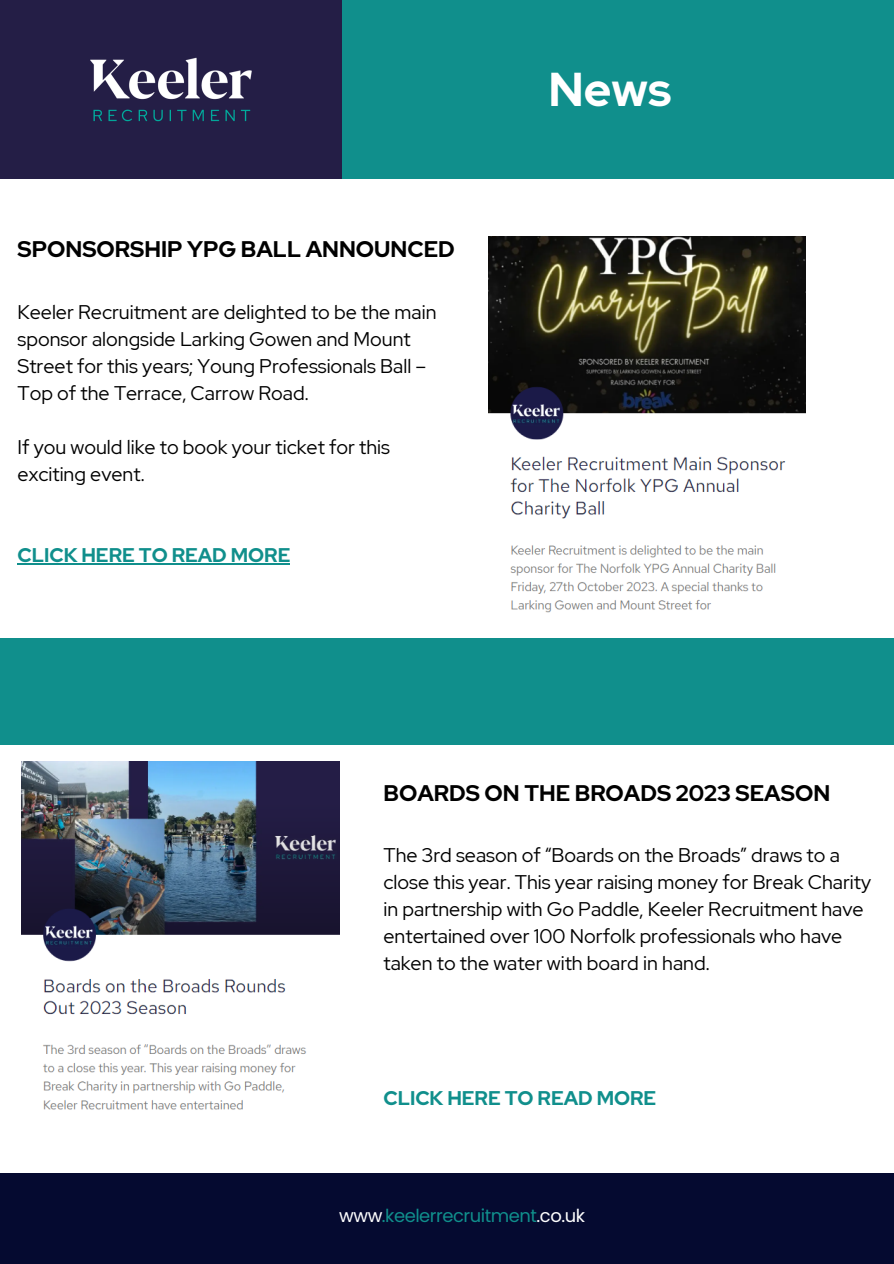
<style>
.page{position:relative;width:894px;height:1264px;background:#fff}
.page>*{position:absolute;margin:0;border:0;box-sizing:border-box;transform-origin:0 0}
.t1{font:700 47.25px "Red Hat Display";color:#fff}
.t2{font:700 22.5px "Red Hat Display";color:#000}
.t3{font:19.8px/27px "Red Hat Display";color:#000}
.t4{font:700 19.8px "Red Hat Display";color:#108f8c}
.t5{font:18px "Poppins";letter-spacing:-.025em;color:#108f8c}
.s1{color:#fff}
</style>
<div class="page">
<div style="left:339px;top:0;width:554px;height:178px;background:#108f8c"></div>
<div style="left:0;top:1172px;width:893px;height:91px;background:#050a30"></div>
<div style="left:0;top:1px;width:341px;height:177px;background:#241e46"></div>
<img style="left:22px;top:761px;width:317px;height:349px">
<img style="left:488px;top:237px;width:317px;height:376px">
<hr style="left:18px;top:563px;width:272px;height:1px;background:#108f8c">
<div style="left:0;top:638px;width:893px;height:107px;background:#108f8c"></div>
<p class="t2" style="left:18px;top:234px;width:438px">SPONSORSHIP YPG BALL ANNOUNCED</p>
<p class="t3" style="left:18px;top:298px;width:420px">Keeler Recruitment are delighted to be the main sponsor alongside Larking Gowen and Mount Street for this years; Young Professionals Ball – Top of the Terrace, Carrow Road.</p>
<p class="t3" style="left:18px;top:433px;width:374px">If you would like to book your ticket for this exciting event.</p>
<p class="t4" style="left:18px;top:542px;width:274px">CLICK HERE TO READ MORE</p>
<p class="t1" style="left:548px;top:58px;width:124px">News</p>
<p class="t2" style="left:383px;top:778px;width:448px">BOARDS ON THE BROADS 2023 SEASON</p>
<p class="t3" style="left:383px;top:841px;width:489px">The 3rd season of “Boards on the Broads” draws to a close this year. This year raising money for Break Charity in partnership with Go Paddle, Keeler Recruitment have entertained over 100 Norfolk professionals who have taken to the water with board in hand.</p>
<p class="t4" style="left:383px;top:1084px;width:274px">CLICK HERE TO READ MORE</p>
<p class="t5" style="left:339px;top:1202px;width:247px"><span class="s1">www</span>.keelerrecruitment<span class="s1">.co.uk</span></p>
</div>
